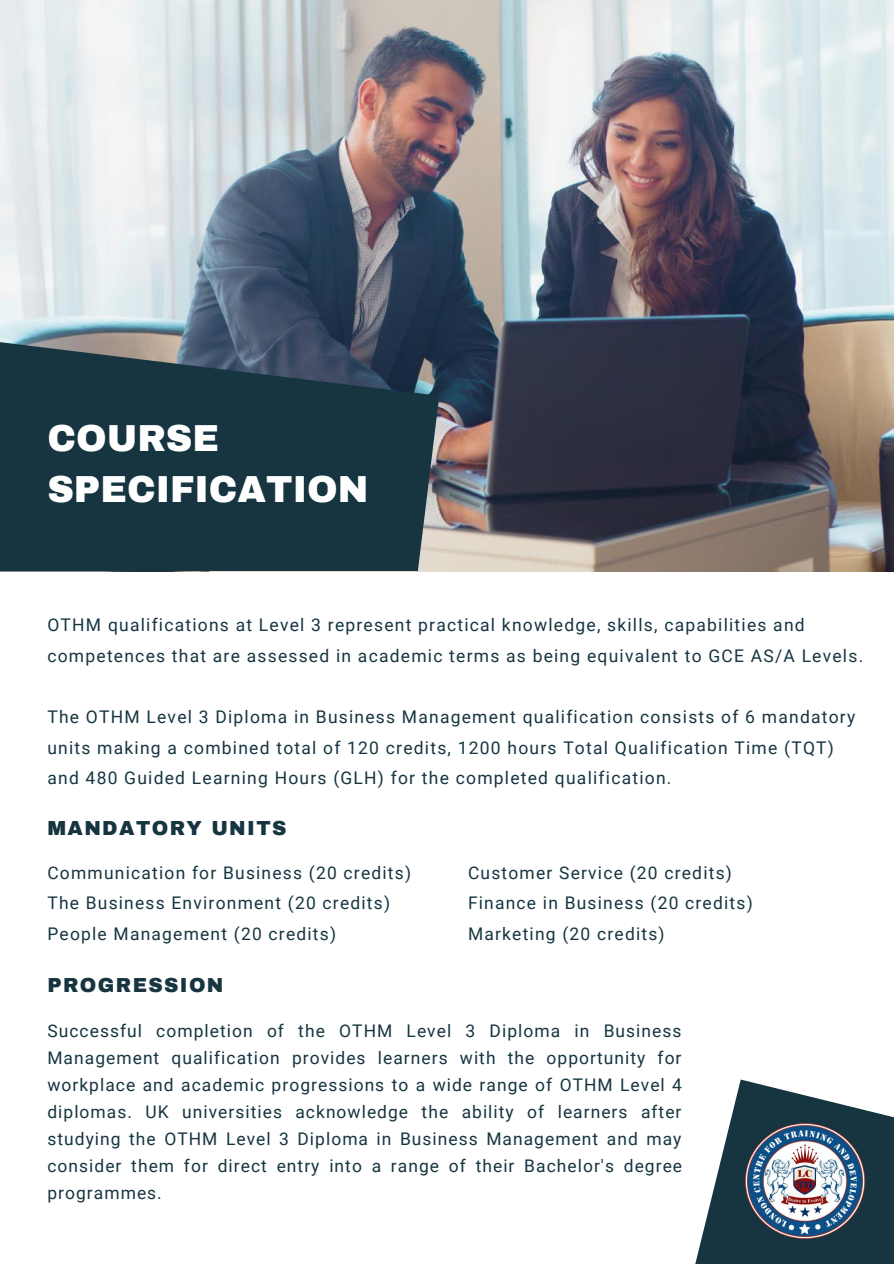
<style>
.page{position:relative;width:894px;height:1264px;background:#fff}
.page>*{position:absolute;margin:0;border:0;box-sizing:border-box;transform-origin:0 0}
.t1{font:900 36.75px/50.7px "Archivo";color:#fff}
.t2{font:900 19.8px "Archivo";letter-spacing:.07em;color:#163540}
.t3{font:17.4px/27px "Roboto";letter-spacing:.07em;color:#163540}
</style>
<div class="page">
<img style="left:0;top:0;width:893px;height:571px">
<svg style="left:0;top:341px;width:439px;height:230px;background:#203c47"></svg>
<svg style="left:695px;top:1079px;width:198px;height:184px"></svg>
<img style="left:741px;top:1117px;width:127px;height:127px">
<h1 class="t1" style="left:47px;top:414px;width:322px">COURSE<br>SPECIFICATION</h1>
<p class="t3" style="left:47px;top:610px;width:817px;line-height:30.6px">OTHM qualifications at Level 3 represent practical knowledge, skills, capabilities and competences that are assessed in academic terms as being equivalent to GCE AS/A Levels.</p>
<p class="t3" style="left:47px;top:701px;width:809px;line-height:30.6px">The OTHM Level 3 Diploma in Business Management qualification consists of 6 mandatory units making a combined total of 120 credits, 1200 hours Total Qualification Time (TQT) and 480 Guided Learning Hours (GLH) for the completed qualification.</p>
<p class="t2" style="left:47px;top:817px;width:240px">MANDATORY UNITS</p>
<p class="t3" style="left:47px;top:857px;width:365px;line-height:30.5px">Communication for Business (20 credits)<br>The Business Environment (20 credits)<br>People Management (20 credits)</p>
<p class="t2" style="left:47px;top:974px;width:177px">PROGRESSION</p>
<p class="t3" style="left:468px;top:857px;width:286px;line-height:30.5px">Customer Service (20 credits)<br>Finance in Business (20 credits)<br>Marketing (20 credits)</p>
<p class="t3" style="left:47px;top:1017px;width:636px;text-align:justify">Successful completion of the OTHM Level 3 Diploma in Business Management qualification provides learners with the opportunity for workplace and academic progressions to a wide range of OTHM Level 4 diplomas. UK universities acknowledge the ability of learners after studying the OTHM Level 3 Diploma in Business Management and may consider them for direct entry into a range of their Bachelor's degree programmes.</p>
</div>
